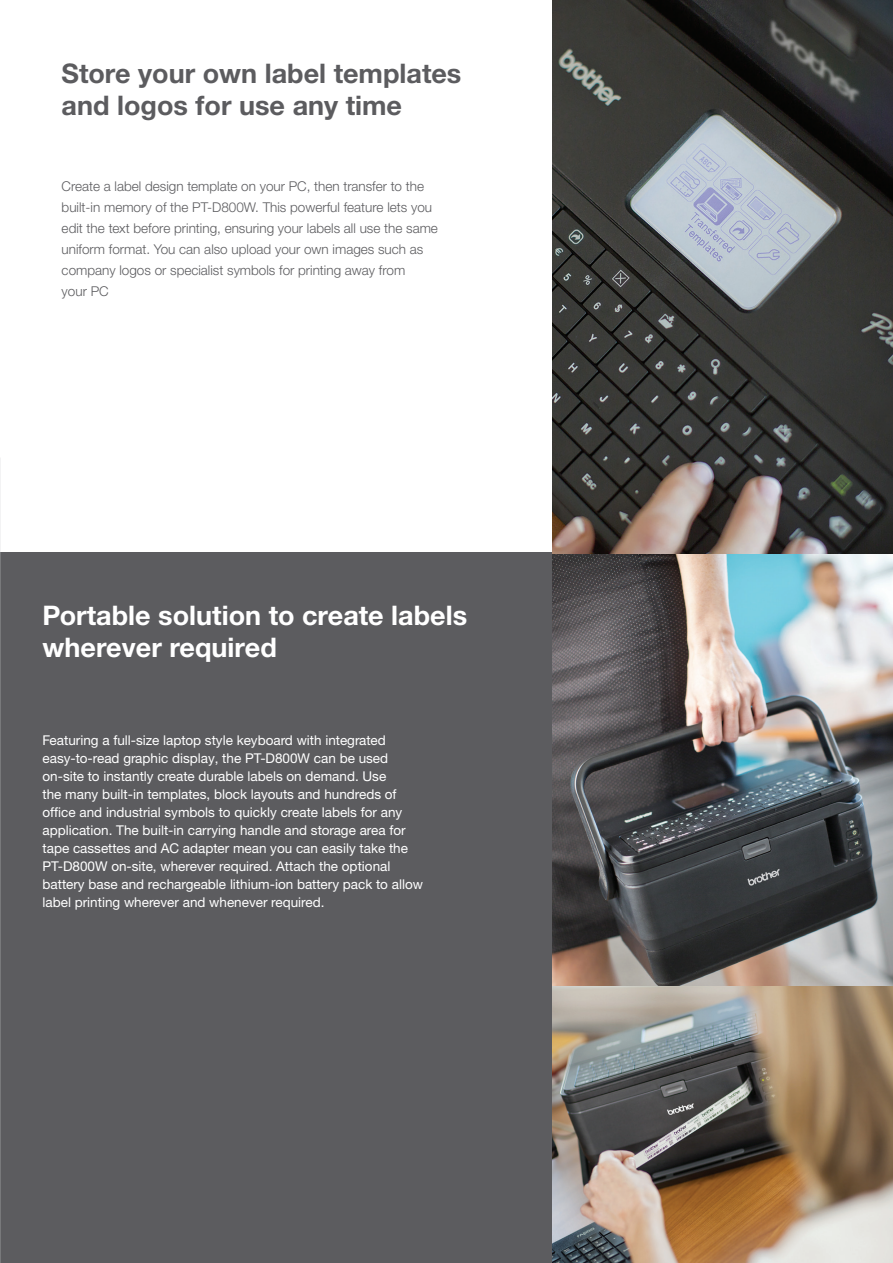
<style>
.page{position:relative;width:893px;height:1263px;background:#fff}
.page>*{position:absolute;margin:0;border:0;box-sizing:border-box;transform-origin:0 0}
.t1{font:700 27px/31.5px "Helvetica Neue LTW1 G";color:#5c5c5f}
.t2{font:700 27px/31.5px "Helvetica Neue LTW1 G";color:#fff}
.t3{font:13.5px/18px "Helvetica Neue LTW1 G";color:#fff}
.t4{font:300 13.5px/21px "Helvetica Neue LTW1 G";color:#5c5c5f}
</style>
<div class="page">
<div style="left:0;top:553px;width:893px;height:710px;background:#5c5c5f"></div>
<img style="left:0;top:0;width:1px;height:553px">
<img style="left:553px;top:0;width:340px;height:987px">
<img style="left:0;top:918px;width:1px;height:345px">
<img style="left:553px;top:987px;width:340px;height:276px">
<h1 class="t1" style="left:62px;top:58px;width:401px">Store your own label templates and logos for use any time</h1>
<p class="t4" style="left:62px;top:176px;width:378px">Create a label design template on your PC, then transfer to the built-in memory of the PT-D800W. This powerful feature lets you edit the text before printing, ensuring your labels all use the same uniform format. You can also upload your own images such as company logos or specialist symbols for printing away from<br>your PC</p>
<h1 class="t2" style="left:43px;top:600px;width:426px">Portable solution to create labels wherever required</h1>
<p class="t3" style="left:43px;top:731px;width:382px">Featuring a full-size laptop style keyboard with integrated easy-to-read graphic display, the PT-D800W can be used on-site to instantly create durable labels on demand. Use<br>the many built-in templates, block layouts and hundreds of office and industrial symbols to quickly create labels for any application. The built-in carrying handle and storage area for tape cassettes and AC adapter mean you can easily take the PT-D800W on-site, wherever required. Attach the optional battery base and rechargeable lithium-ion battery pack to allow label printing wherever and whenever required.</p>
</div>
